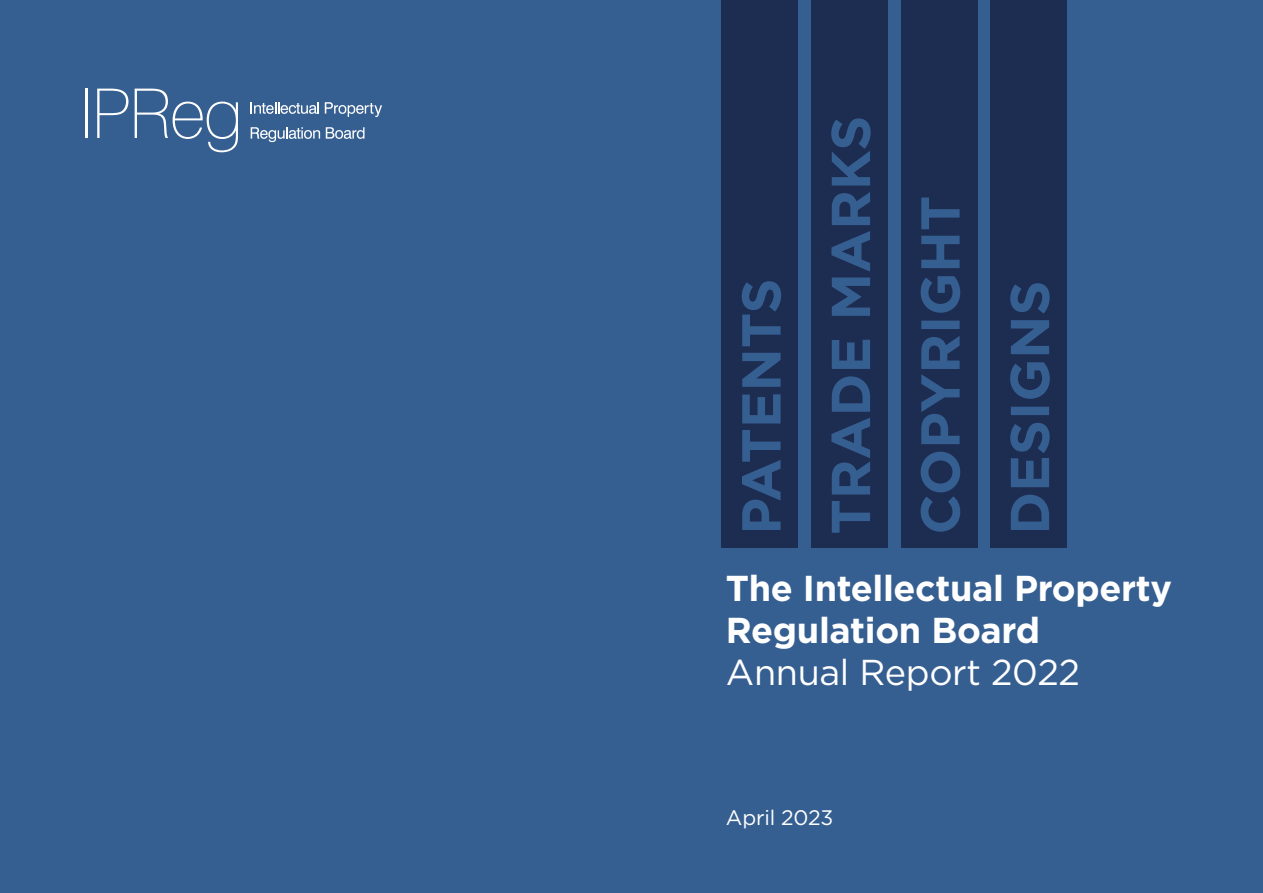
<style>
.page{position:relative;width:1263px;height:893px;background:#365f91}
.page>*{position:absolute;margin:0;border:0;box-sizing:border-box;transform-origin:0 0}
.Heading{font:700 36px/42px "Gotham";letter-spacing:-.01em;color:#fff}
.Heading-2{font:36px "Gotham";letter-spacing:-.01em;color:#fff}
.Sub_heading{font:21px "Gotham";letter-spacing:-.01em;color:#fff}
</style>
<div class="page">
<hr style="left:85px;top:89px;width:3px;height:49px;background:#fff">
<svg style="left:97px;top:89px;width:31px;height:49px"></svg>
<svg style="left:135px;top:89px;width:103px;height:63px"></svg>
<svg style="left:251px;top:102px;width:68px;height:12px"></svg>
<svg style="left:325px;top:102px;width:57px;height:15px"></svg>
<svg style="left:251px;top:127px;width:69px;height:15px"></svg>
<svg style="left:326px;top:127px;width:38px;height:12px"></svg>
<div style="left:722px;top:0;width:76px;height:547px;background:#1d2d52"></div>
<div style="left:811px;top:0;width:77px;height:547px;background:#1d2d52"></div>
<div style="left:901px;top:0;width:76px;height:547px;background:#1d2d52"></div>
<div style="left:990px;top:0;width:77px;height:547px;background:#1d2d52"></div>
<svg style="left:1010px;top:283px;width:40px;height:247px"></svg>
<svg style="left:921px;top:198px;width:39px;height:334px"></svg>
<svg style="left:831px;top:118px;width:40px;height:415px"></svg>
<svg style="left:742px;top:281px;width:39px;height:249px"></svg>
<h1 class="Heading" style="left:726px;top:567px;width:447px">The Intellectual Property<br>Regulation Board</h1>
<h1 class="Heading-2" style="left:726px;top:649px;width:356px">Annual Report 2022</h1>
<h2 class="Sub_heading" style="left:726px;top:804px;width:109px">April 2023</h2>
</div>
